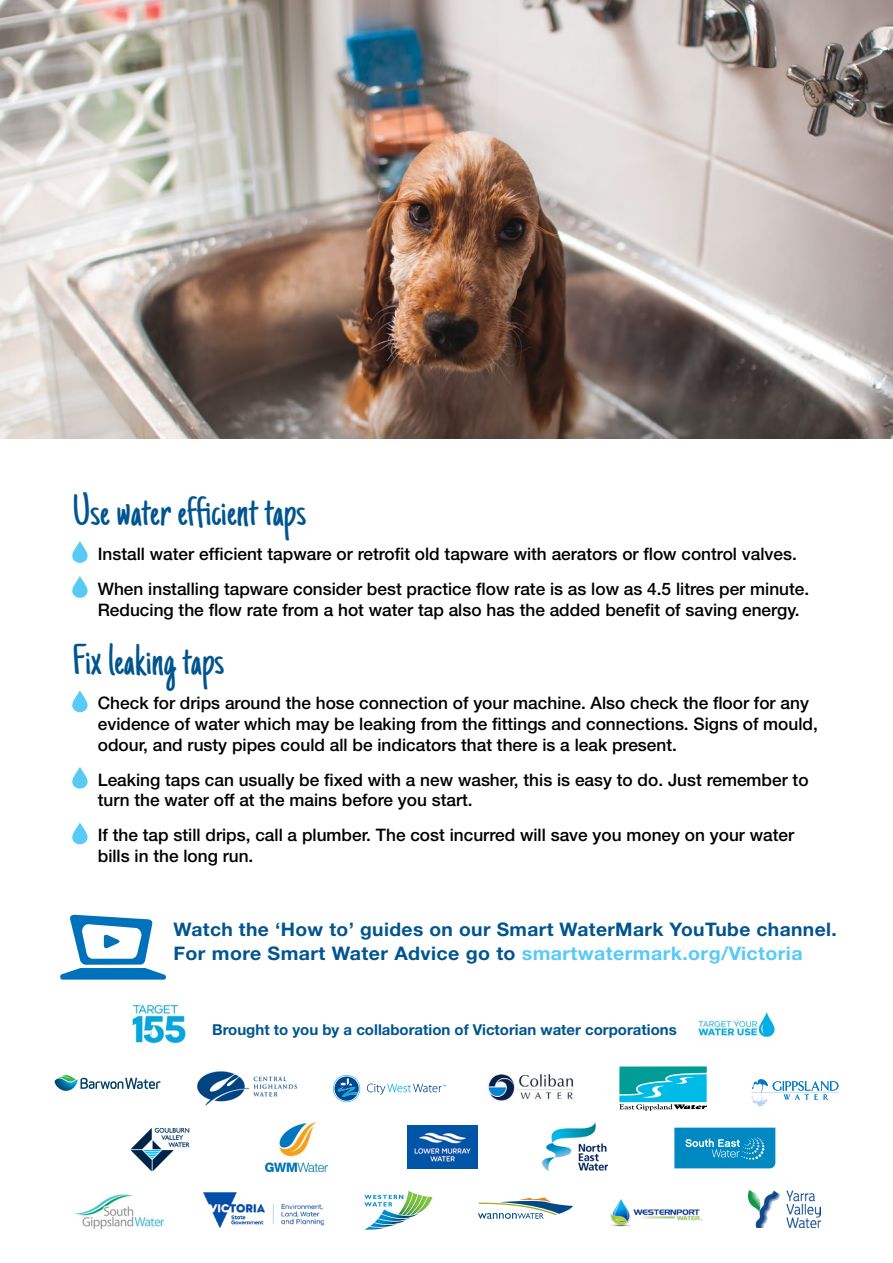
<style>
.page{position:relative;width:893px;height:1263px;background:#fff}
.page>*{position:absolute;margin:0;border:0;box-sizing:border-box;transform-origin:0 0}
.t1{font:45px "Just Another Hand";letter-spacing:.005em;color:#00558f}
.t2{font:700 18.75px/23.9px "Helvetica Neue";letter-spacing:.02em;color:#00558f}
.t3{font:500 17.25px/20.7px "Helvetica Neue";color:#000}
.t4{font:700 15px "Helvetica Neue";color:#00558f}
.s1{color:#57caf5}
</style>
<div class="page">
<img style="left:0;top:0;width:893px;height:438px">
<svg style="left:55px;top:1075px;width:105px;height:16px"></svg>
<img style="left:197px;top:1071px;width:100px;height:35px">
<svg style="left:333px;top:1075px;width:27px;height:27px"></svg>
<svg style="left:367px;top:1083px;width:79px;height:12px"></svg>
<img style="left:488px;top:1072px;width:87px;height:29px">
<svg style="left:619px;top:1066px;width:88px;height:45px;background:#3cb9c8"></svg>
<svg style="left:751px;top:1079px;width:87px;height:27px"></svg>
<img style="left:265px;top:1123px;width:62px;height:48px">
<img style="left:130px;top:1127px;width:60px;height:45px">
<img style="left:407px;top:1125px;width:71px;height:43px">
<img style="left:543px;top:1123px;width:64px;height:48px">
<img style="left:73px;top:1194px;width:91px;height:35px">
<svg style="left:478px;top:1197px;width:95px;height:22px"></svg>
<svg style="left:364px;top:1191px;width:68px;height:39px"></svg>
<img style="left:610px;top:1199px;width:93px;height:28px">
<img style="left:204px;top:1192px;width:120px;height:36px">
<img style="left:748px;top:1191px;width:73px;height:36px">
<svg style="left:60px;top:915px;width:106px;height:65px"></svg>
<img style="left:132px;top:1004px;width:55px;height:40px">
<img style="left:698px;top:1012px;width:77px;height:26px">
<svg style="left:674px;top:1128px;width:101px;height:40px;background:#1591c7"></svg>
<svg style="left:72px;top:541px;width:16px;height:22px"></svg>
<svg style="left:72px;top:576px;width:16px;height:22px"></svg>
<svg style="left:72px;top:690px;width:16px;height:23px"></svg>
<svg style="left:72px;top:767px;width:16px;height:22px"></svg>
<svg style="left:72px;top:822px;width:16px;height:23px"></svg>
<h1 class="t1" style="left:72px;top:484px;width:235px">Use water efficient taps</h1>
<p class="t3" style="left:98px;top:536px;width:713px;line-height:35px">Install water efficient tapware or retrofit old tapware with aerators or flow control valves.<br>When installing tapware consider best practice flow rate is as low as 4.5 litres per minute.</p>
<p class="t3" style="left:98px;top:599px;width:703px">Reducing the flow rate from a hot water tap also has the added benefit of saving energy.</p>
<h1 class="t1" style="left:72px;top:634px;width:153px">Fix leaking taps</h1>
<p class="t3" style="left:98px;top:693px;width:722px">Check for drips around the hose connection of your machine. Also check the floor for any evidence of water which may be leaking from the fittings and connections. Signs of mould, odour, and rusty pipes could all be indicators that there is a leak present.</p>
<p class="t3" style="left:98px;top:769px;width:712px">Leaking taps can usually be fixed with a new washer, this is easy to do. Just remember to turn the water off at the mains before you start.</p>
<p class="t3" style="left:98px;top:825px;width:698px">If the tap still drips, call a plumber. The cost incurred will save you money on your water bills in the long run.</p>
<p class="t2" style="left:174px;top:917px;width:665px">Watch the ‘How to’ guides on our Smart WaterMark YouTube channel.<br>For more Smart Water Advice go to <span class="s1">smartwatermark.org/Victoria</span></p>
<p class="t4" style="left:212px;top:1020px;width:466px">Brought to you by a collaboration of Victorian water corporations</p>
</div>
